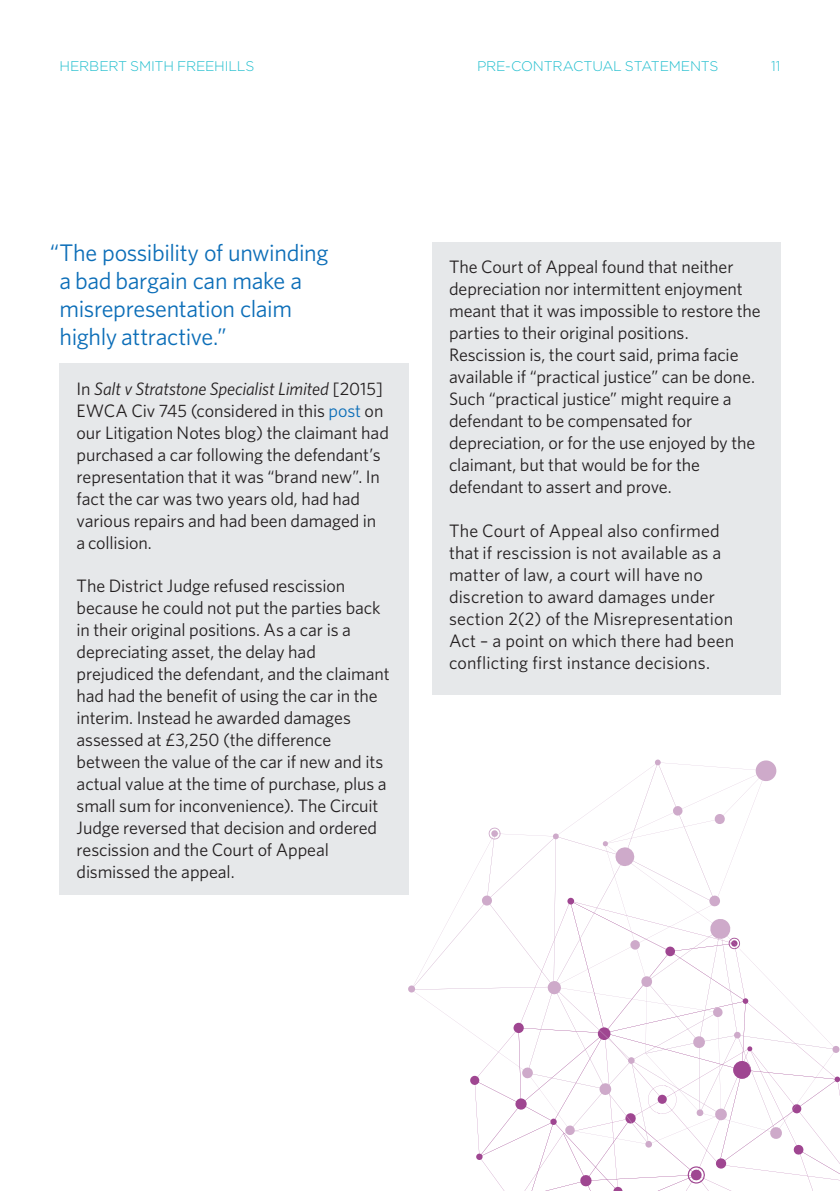
<style>
.page{position:relative;width:840px;height:1191px;background:#fff}
.page>*{position:absolute;margin:0;border:0;box-sizing:border-box;transform-origin:0 0}
.t1{font:24px/28px "Whitney";letter-spacing:-.015em;color:#0c6eb8}
.t2{font:18px/22px "Whitney";letter-spacing:-.005em;color:#231f20}
.t3{font:300 14px "Gotham";letter-spacing:-.02em;color:#21bece}
.s1{font-style:italic}
.s2{color:#0c6eb8}
</style>
<div class="page">
<svg style="left:410px;top:759px;width:429px;height:432px"></svg>
<div style="left:60px;top:363px;width:348px;height:532px;background:#e6e8ea"></div>
<div style="left:432px;top:242px;width:348px;height:452px;background:#e6e8ea"></div>
<p class="t3" style="left:60px;top:57px;width:196px">HERBERT SMITH FREEHILLS</p>
<p class="t3" style="left:477px;top:57px;width:243px">PRE-CONTRACTUAL STATEMENTS</p>
<p class="t3" style="left:770px;top:57px;width:11px">11</p>
<h1 class="t1" style="left:60px;top:238px;width:270px;text-indent:-10px">“The possibility of unwinding a bad bargain can make a misrepresentation claim highly attractive.”</h1>
<p class="t2" style="left:77px;top:377px;width:313px">In <span class="s1">Salt v Stratstone Specialist Limited</span> [2015] EWCA Civ 745 (considered in this <span class="s2">post</span> on our Litigation Notes blog) the claimant had purchased a car following the defendant’s representation that it was “brand new”. In fact the car was two years old, had had various repairs and had been damaged in a collision.</p>
<p class="t2" style="left:77px;top:574px;width:314px">The District Judge refused rescission because he could not put the parties back in their original positions. As a car is a depreciating asset, the delay had prejudiced the defendant, and the claimant had had the benefit of using the car in the interim. Instead he awarded damages assessed at £3,250 (the difference between the value of the car if new and its actual value at the time of purchase, plus a small sum for inconvenience). The Circuit Judge reversed that decision and ordered rescission and the Court of Appeal dismissed the appeal.</p>
<p class="t2" style="left:449px;top:255px;width:313px">The Court of Appeal found that neither depreciation nor intermittent enjoyment meant that it was impossible to restore the parties to their original positions.<br>Rescission is, the court said, prima facie available if “practical justice” can be done.<br>Such “practical justice” might require a defendant to be compensated for depreciation, or for the use enjoyed by the claimant, but that would be for the defendant to assert and prove.</p>
<p class="t2" style="left:449px;top:519px;width:286px">The Court of Appeal also confirmed that if rescission is not available as a matter of law, a court will have no discretion to award damages under section 2(2) of the Misrepresentation Act – a point on which there had been conflicting first instance decisions.</p>
</div>
